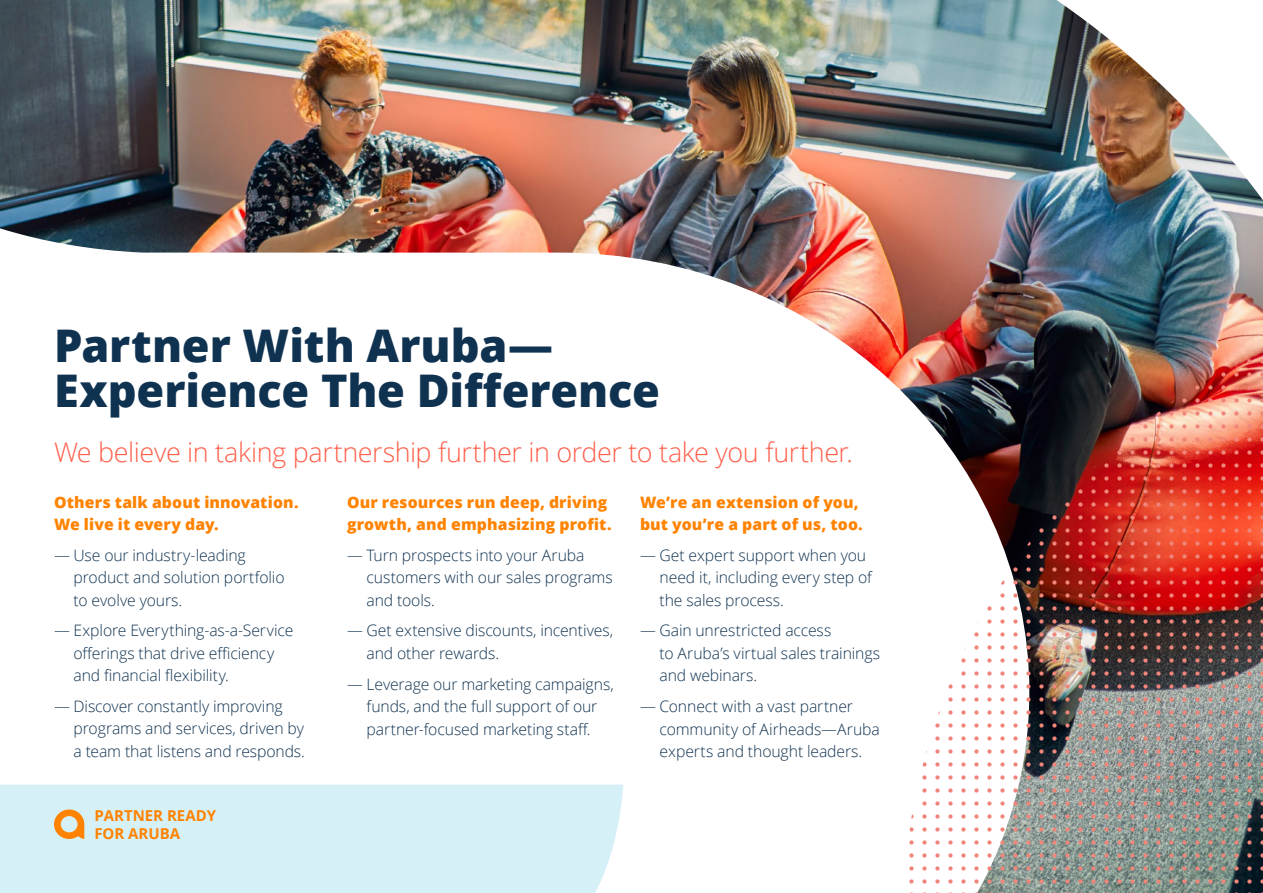
<style>
.page{position:relative;width:1263px;height:893px;background:#fff}
.page>*{position:absolute;margin:0;border:0;box-sizing:border-box;transform-origin:0 0}
.t1{font:800 45px/45px "Open Sans";color:#0f3250}
.t2{font:300 27px "Open Sans";letter-spacing:-.015em;color:#ff5f4b}
.t3{font:300 15.75px/22.5px "Open Sans";letter-spacing:-.005em;color:#0f3250}
.t4{font:800 15.75px/22.5px "Open Sans";letter-spacing:.01em;color:#ff8300}
.t5{font:700 15px/18px "Open Sans";color:#ff8300}
</style>
<div class="page">
<img style="left:0;top:0;width:1263px;height:893px">
<img style="left:903px;top:347px;width:360px;height:546px">
<svg style="left:54px;top:809px;width:30px;height:30px"></svg>
<h1 class="t1" style="left:54px;top:321px;width:607px">Partner With Aruba—<br>Experience The Difference</h1>
<h2 class="t2" style="left:54px;top:433px;width:800px">We believe in taking partnership further in order to take you further.</h2>
<p class="t4" style="left:54px;top:490px;width:246px">Others talk about innovation.<br>We live it every day.</p>
<p class="t3" style="left:74px;top:543px;width:213px;text-indent:-20px">— Use our industry-leading product and solution portfolio to evolve yours.</p>
<p class="t3" style="left:74px;top:619px;width:221px;text-indent:-20px">— Explore Everything-as-a-Service offerings that drive efficiency and financial flexibility.</p>
<p class="t3" style="left:74px;top:695px;width:233px;text-indent:-20px">— Discover constantly improving programs and services, driven by a team that listens and responds.</p>
<p class="t5" style="left:94px;top:806px;width:123px">PARTNER READY<br>FOR ARUBA</p>
<p class="t4" style="left:347px;top:490px;width:266px">Our resources run deep, driving growth, and emphasizing profit.</p>
<p class="t3" style="left:366px;top:543px;width:248px;text-indent:-20px">— Turn prospects into your Aruba customers with our sales programs and tools.</p>
<p class="t3" style="left:366px;top:619px;width:248px;text-indent:-20px">— Get extensive discounts, incentives, and other rewards.</p>
<p class="t3" style="left:347px;top:672px;width:268px;text-align:center">— Leverage our marketing campaigns, funds, and the full support of our partner-focused marketing staff.</p>
<p class="t4" style="left:640px;top:490px;width:224px">We’re an extension of you, but you’re a part of us, too.</p>
<p class="t3" style="left:659px;top:543px;width:214px;text-indent:-20px">— Get expert support when you need it, including every step of the sales process.</p>
<p class="t3" style="left:659px;top:619px;width:222px;text-indent:-20px">— Gain unrestricted access<br>to Aruba’s virtual sales trainings and webinars.</p>
<p class="t3" style="left:659px;top:695px;width:222px;text-indent:-20px">— Connect with a vast partner community of Airheads—Aruba experts and thought leaders.</p>
</div>
